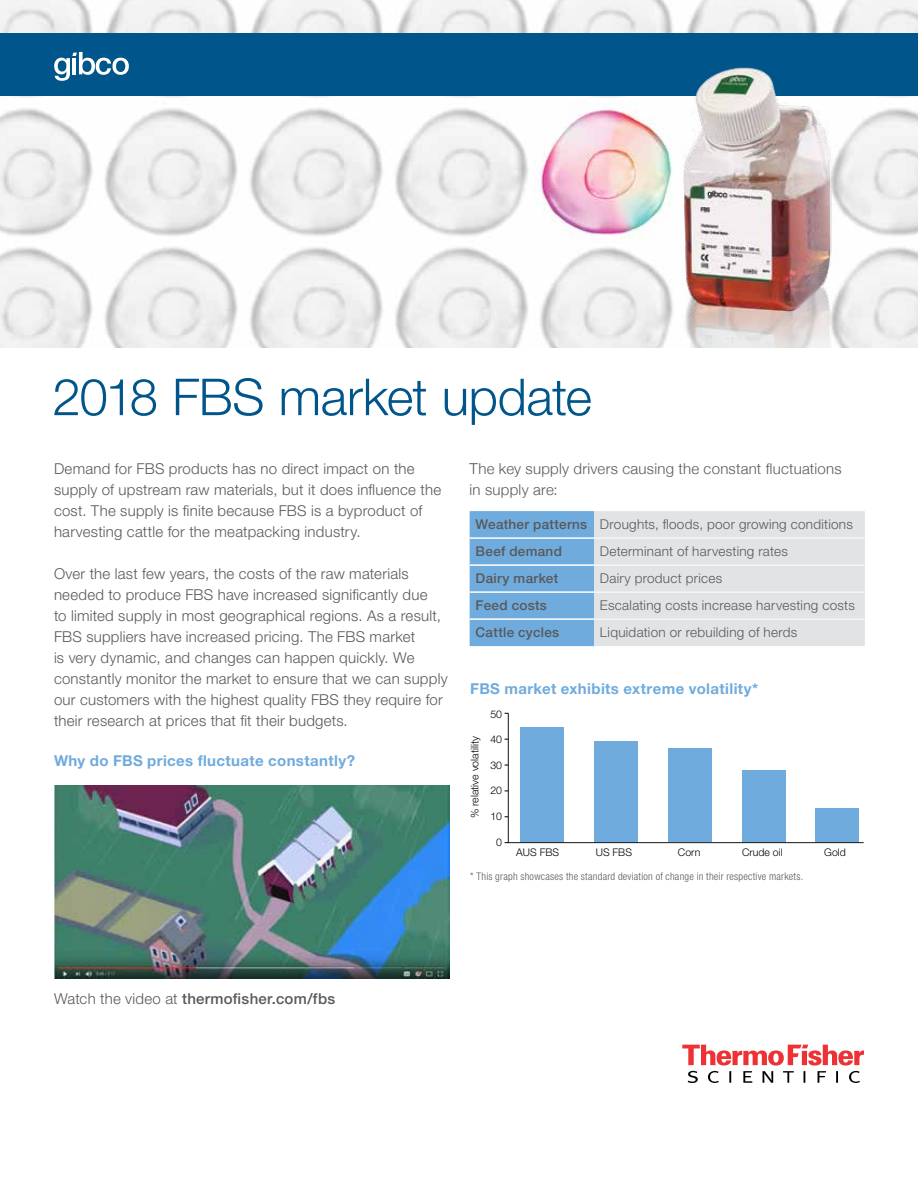
<style>
.page{position:relative;width:918px;height:1188px;background:#fff}
.page>*{position:absolute;margin:0;border:0;box-sizing:border-box;transform-origin:0 0}
.t1{font:300 51px "Helvetica Neue LT Std";letter-spacing:-.015em;color:#00558a}
.t2{font:300 15px/21px "Helvetica Neue LT Std";letter-spacing:.015em;color:#58595b}
.t3{font:700 15px "Helvetica Neue LT Std";letter-spacing:.025em;color:#70abdd}
.t4{font:300 15px/21px "Helvetica Neue";letter-spacing:.015em;color:#58595b}
.t5{font:500 15px "Helvetica Neue LT Std";letter-spacing:.015em;color:#58595b}
.t6{font:300 13.5px/27px "Helvetica Neue LT Std";letter-spacing:.02em;color:#58595b}
.t7{font:500 13.5px "Helvetica Neue LT Std";letter-spacing:.02em;color:#58595b}
.t8{font:300 condensed 10.5px "Helvetica Neue LT Std";letter-spacing:.025em;color:#58595b}
.t9{font:300 10.5px "Helvetica Neue LT Std";color:#000}
.s1{font-weight:500}
.s2{font-weight:300}
</style>
<div class="page">
<img style="left:0;top:0;width:918px;height:348px">
<svg style="left:682px;top:1045px;width:182px;height:38px"></svg>
<svg style="left:470px;top:511px;width:395px;height:135px;background:#bfd2e2"></svg>
<hr style="left:470px;top:537px;width:124px;height:2px;background:#fff">
<hr style="left:470px;top:564px;width:124px;height:2px;background:#fff">
<hr style="left:470px;top:591px;width:124px;height:2px;background:#fff">
<hr style="left:470px;top:618px;width:124px;height:2px;background:#fff">
<hr style="left:594px;top:538px;width:271px;height:1px;background:#fff">
<hr style="left:594px;top:565px;width:271px;height:1px;background:#fff">
<hr style="left:594px;top:592px;width:271px;height:1px;background:#fff">
<hr style="left:594px;top:619px;width:271px;height:1px;background:#fff">
<img style="left:54px;top:785px;width:395px;height:194px">
<div style="left:521px;top:727px;width:43px;height:115px;background:#70abdd"></div>
<div style="left:594px;top:741px;width:43px;height:101px;background:#70abdd"></div>
<div style="left:668px;top:749px;width:43px;height:93px;background:#70abdd"></div>
<div style="left:742px;top:770px;width:43px;height:72px;background:#70abdd"></div>
<div style="left:815px;top:808px;width:43px;height:34px;background:#70abdd"></div>
<hr style="left:508px;top:842px;width:356px;height:1px;background:#231f20">
<hr style="left:508px;top:713px;width:1px;height:130px;background:#231f20">
<div style="left:0;top:33px;width:918px;height:63px;background:#00558a"></div>
<svg style="left:54px;top:52px;width:75px;height:29px"></svg>
<img style="left:656px;top:67px;width:213px;height:281px">
<h1 class="t1" style="left:52px;top:366px;width:541px">2018 FBS market update</h1>
<p class="t2" style="left:54px;top:458px;width:389px">Demand for FBS products has no direct impact on the supply of upstream raw materials, but it does influence the cost. The supply is finite because FBS is a byproduct of harvesting cattle for the meatpacking industry.</p>
<p class="t2" style="left:54px;top:563px;width:395px">Over the last few years, the costs of the raw materials needed to produce FBS have increased significantly due<br>to limited supply in most geographical regions. As a result, FBS suppliers have increased pricing. The FBS market<br>is very dynamic, and changes can happen quickly. We constantly monitor the market to ensure that we can supply our customers with the highest quality FBS they require for their research at prices that fit their budgets.</p>
<p class="t3" style="left:54px;top:751px;width:303px">Why do FBS prices fluctuate constantly?</p>
<p class="t4" style="left:470px;top:457px;width:374px">The key supply drivers causing the constant fluctuations in supply are:</p>
<p class="t6" style="left:476px;top:511px;width:379px"><span class="s1">Weather patterns</span> Droughts, floods, poor growing conditions<br><span class="s1">Beef demand</span></p>
<p class="t6" style="left:600px;top:538px;width:189px">Determinant of harvesting rates</p>
<p class="t7" style="left:476px;top:571px;width:84px">Dairy market</p>
<p class="t6" style="left:600px;top:565px;width:124px">Dairy product prices</p>
<p class="t7" style="left:476px;top:598px;width:73px">Feed costs</p>
<p class="t6" style="left:600px;top:592px;width:256px">Escalating costs increase harvesting costs</p>
<p class="t7" style="left:476px;top:625px;width:85px">Cattle cycles</p>
<p class="t6" style="left:600px;top:619px;width:199px">Liquidation or rebuilding of herds</p>
<p class="t3" style="left:470px;top:679px;width:289px">FBS market exhibits extreme volatility*</p>
<p class="t9" style="left:468px;top:818px;width:83px;rotate:-90deg">% relative volatility</p>
<p class="t9" style="left:490px;top:708px;width:13px">50</p>
<p class="t9" style="left:490px;top:733px;width:13px">40</p>
<p class="t9" style="left:490px;top:759px;width:13px">30</p>
<p class="t9" style="left:490px;top:784px;width:13px">20</p>
<p class="t9" style="left:490px;top:810px;width:13px">10</p>
<p class="t9" style="left:496px;top:836px;width:7px">0</p>
<p class="t9" style="left:516px;top:846px;width:44px">AUS FBS</p>
<p class="t9" style="left:596px;top:846px;width:38px">US FBS</p>
<p class="t9" style="left:678px;top:846px;width:24px">Corn</p>
<p class="t9" style="left:742px;top:846px;width:42px">Crude oil</p>
<p class="t9" style="left:824px;top:846px;width:23px">Gold</p>
<p class="t8" style="left:470px;top:870px;width:335px">* This graph showcases the standard deviation of change in their respective markets.</p>
<p class="t5" style="left:54px;top:990px;width:283px"><span class="s2">Watch the video at</span> thermofisher.com/fbs</p>
</div>
